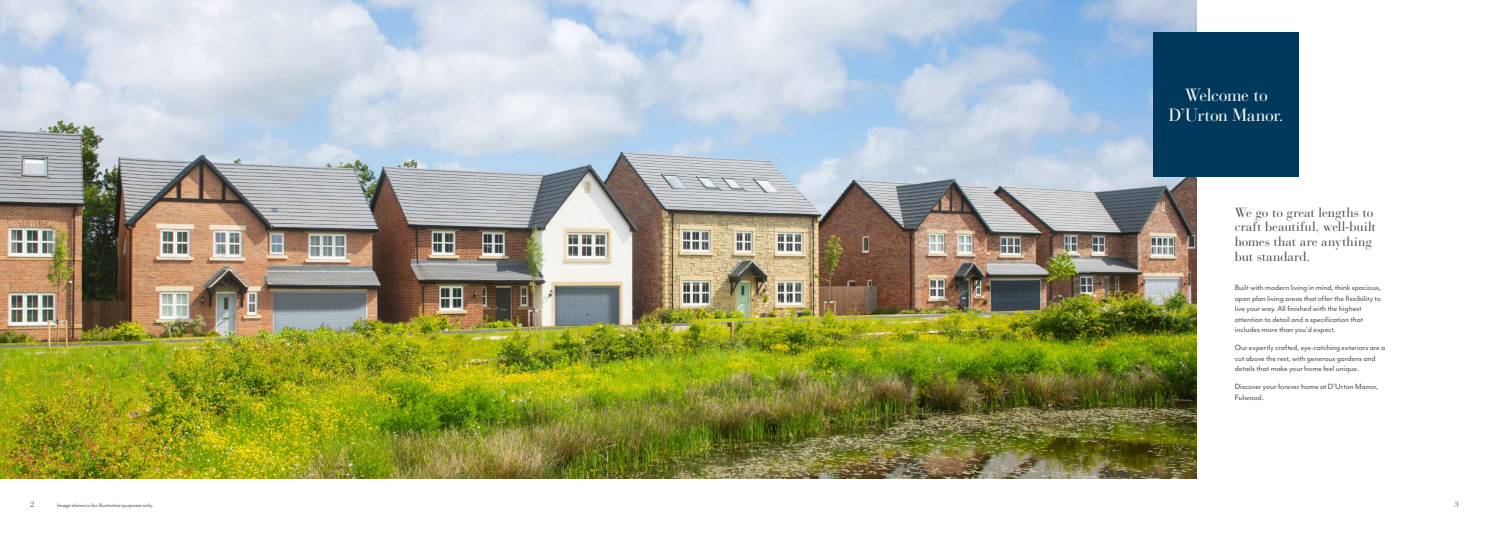
<style>
.page{position:relative;width:1489px;height:536px;background:#fff}
.page>*{position:absolute;margin:0;border:0;box-sizing:border-box;transform-origin:0 0}
.t1{font:17.5px/19.2px "Bauer Bodoni Std";letter-spacing:-.025em;color:#fff;text-align:center}
.t2{font:13.12px/14.9px "Bauer Bodoni Std";color:#4b4c4d}
.t3{font:8.75px/10.5px "Mr Eaves Mod OT";letter-spacing:-.005em;color:#4b4c4d}
.t4{font:7.88px "Bauer Bodoni Std";color:#4b4c4d}
.t5{font:6.12px "Mr Eaves Mod OT";color:#4b4c4d}
</style>
<div class="page">
<img style="left:0;top:0;width:1196px;height:479px">
<div style="left:1153px;top:32px;width:146px;height:145px;background:#00395c"></div>
<h1 class="t1" style="left:1168px;top:86px;width:116px">Welcome to<br>D’Urton Manor.</h1>
<h2 class="t2" style="left:1234px;top:205px;width:142px">We go to great lengths to craft beautiful, well-built homes that are anything but standard.</h2>
<p class="t3" style="left:1234px;top:282px;width:148px">Built with modern living in mind, think spacious, open plan living areas that offer the flexibility to live your way. All finished with the highest attention to detail and a specification that includes more than you’d expect.</p>
<p class="t3" style="left:1234px;top:342px;width:152px">Our expertly crafted, eye-catching exteriors are a cut above the rest, with generous gardens and details that make your home feel unique.</p>
<p class="t3" style="left:1234px;top:381px;width:145px">Discover your forever home at D’Urton Manor,<br>Fulwood.</p>
<p class="t4" style="left:30px;top:499px;width:6px">2</p>
<p class="t5" style="left:57px;top:501px;width:98px">Image shown is for illustrative purposes only.</p>
<p class="t4" style="left:1454px;top:499px;width:6px">3</p>
</div>
